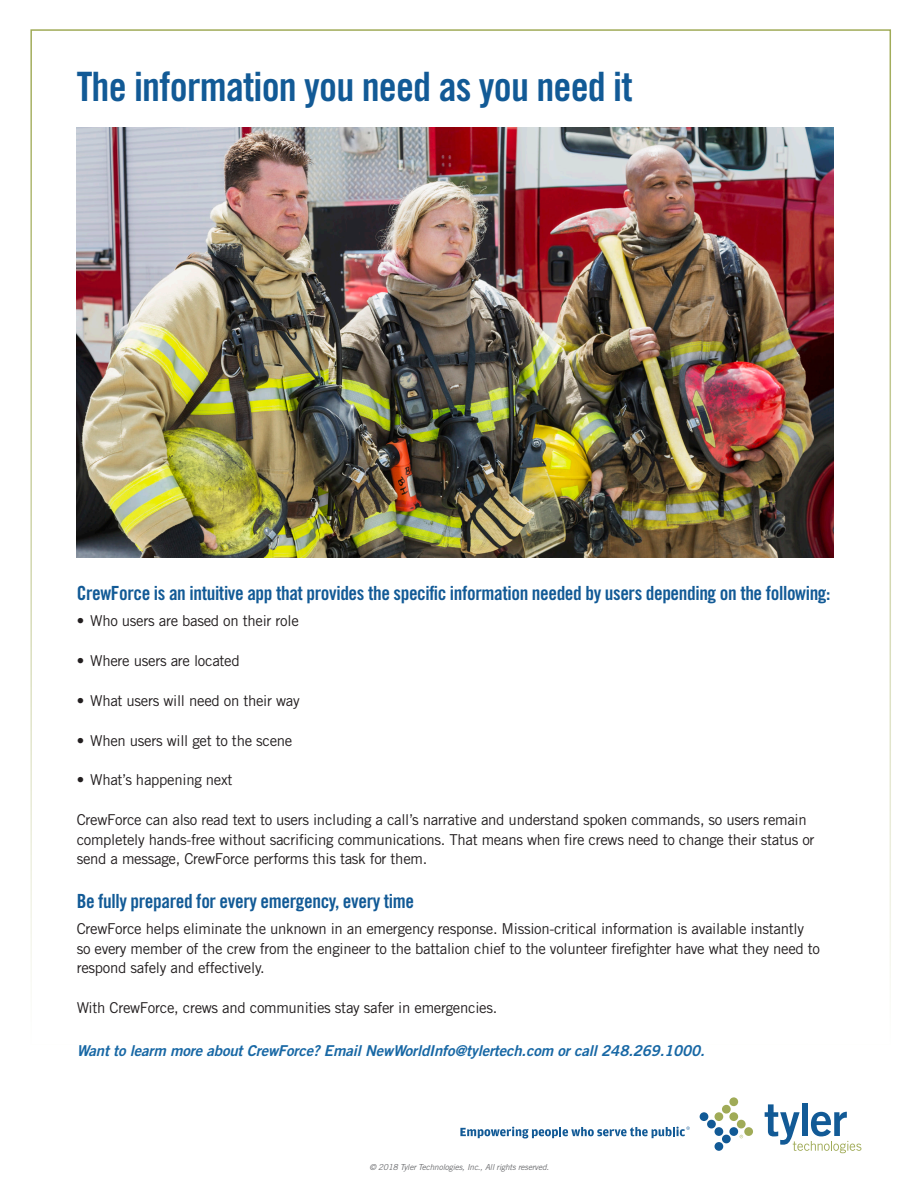
<style>
.page{position:relative;width:918px;height:1188px;background:#fff}
.page>*{position:absolute;margin:0;border:0;box-sizing:border-box;transform-origin:0 0}
.t1{font:40.5px "Trade Gothic Bold Cond Twenty";letter-spacing:-.02em;color:#125a96}
.t2{font:19.5px "Trade Gothic Bold Cond Twenty";letter-spacing:-.02em;color:#125a96}
.t3{font:15px/19.5px "Trade Gothic";letter-spacing:-.02em;color:#231f20}
.Sub_Header{font:italic 15px "Trade Gothic Bold Two";letter-spacing:-.01em;color:#1868a5}
.t4{font:italic 8.25px "Trade Gothic";letter-spacing:-.02em;color:#6c6d70}
</style>
<div class="page">
<div style="left:802px;top:1103px;width:6px;height:33px;background:#125a96"></div>
<svg style="left:765px;top:1104px;width:96px;height:49px"></svg>
<div style="left:700px;top:1112px;width:8px;height:9px;background:#125a96;border-radius:50%"></div>
<div style="left:707px;top:1120px;width:9px;height:8px;background:#125a96;border-radius:50%"></div>
<div style="left:715px;top:1127px;width:8px;height:9px;background:#125a96;border-radius:50%"></div>
<div style="left:715px;top:1142px;width:8px;height:9px;background:#125a96;border-radius:50%"></div>
<div style="left:722px;top:1135px;width:9px;height:8px;background:#125a96;border-radius:50%"></div>
<div style="left:729px;top:1127px;width:9px;height:9px;background:#125a96;border-radius:50%"></div>
<div style="left:715px;top:1112px;width:8px;height:9px;background:#a0ab57;border-radius:50%"></div>
<div style="left:722px;top:1105px;width:9px;height:9px;background:#a0ab57;border-radius:50%"></div>
<div style="left:729px;top:1112px;width:9px;height:9px;background:#a0ab57;border-radius:50%"></div>
<div style="left:737px;top:1120px;width:9px;height:8px;background:#a0ab57;border-radius:50%"></div>
<div style="left:744px;top:1127px;width:9px;height:9px;background:#a0ab57;border-radius:50%"></div>
<div style="left:729px;top:1097px;width:9px;height:9px;background:#a0ab57;border-radius:50%"></div>
<svg style="left:460px;top:1126px;width:230px;height:13px"></svg>
<img style="left:77px;top:128px;width:757px;height:430px">
<p class="t1" style="left:77px;top:62px;width:558px">The information you need as you need it</p>
<p class="t2" style="left:77px;top:581px;width:755px">CrewForce is an intuitive app that provides the specific information needed by users depending on the following:</p>
<p class="t3" style="left:77px;top:611px;width:224px">• Who users are based on their role</p>
<p class="t3" style="left:77px;top:651px;width:165px">• Where users are located</p>
<p class="t3" style="left:77px;top:691px;width:225px">• What users will need on their way</p>
<p class="t3" style="left:77px;top:730px;width:217px">• When users will get to the scene</p>
<p class="t3" style="left:77px;top:770px;width:157px">• What’s happening next</p>
<p class="t3" style="left:77px;top:810px;width:739px">CrewForce can also read text to users including a call’s narrative and understand spoken commands, so users remain completely hands-free without sacrificing communications. That means when fire crews need to change their status or send a message, CrewForce performs this task for them.</p>
<p class="t2" style="left:77px;top:889px;width:339px">Be fully prepared for every emergency, every time</p>
<p class="t3" style="left:77px;top:919px;width:745px">CrewForce helps eliminate the unknown in an emergency response. Mission-critical information is available instantly so every member of the crew from the engineer to the battalion chief to the volunteer firefighter have what they need to respond safely and effectively.</p>
<p class="t3" style="left:77px;top:998px;width:422px">With CrewForce, crews and communities stay safer in emergencies.</p>
<p class="Sub_Header" style="left:77px;top:1041px;width:630px">Want to learm more about CrewForce? Email NewWorldInfo@tylertech.com or call 248.269.1000.</p>
<p class="t4" style="left:369px;top:1163px;width:181px">© 2018 Tyler Technologies, Inc., All rights reserved.</p>
</div>
